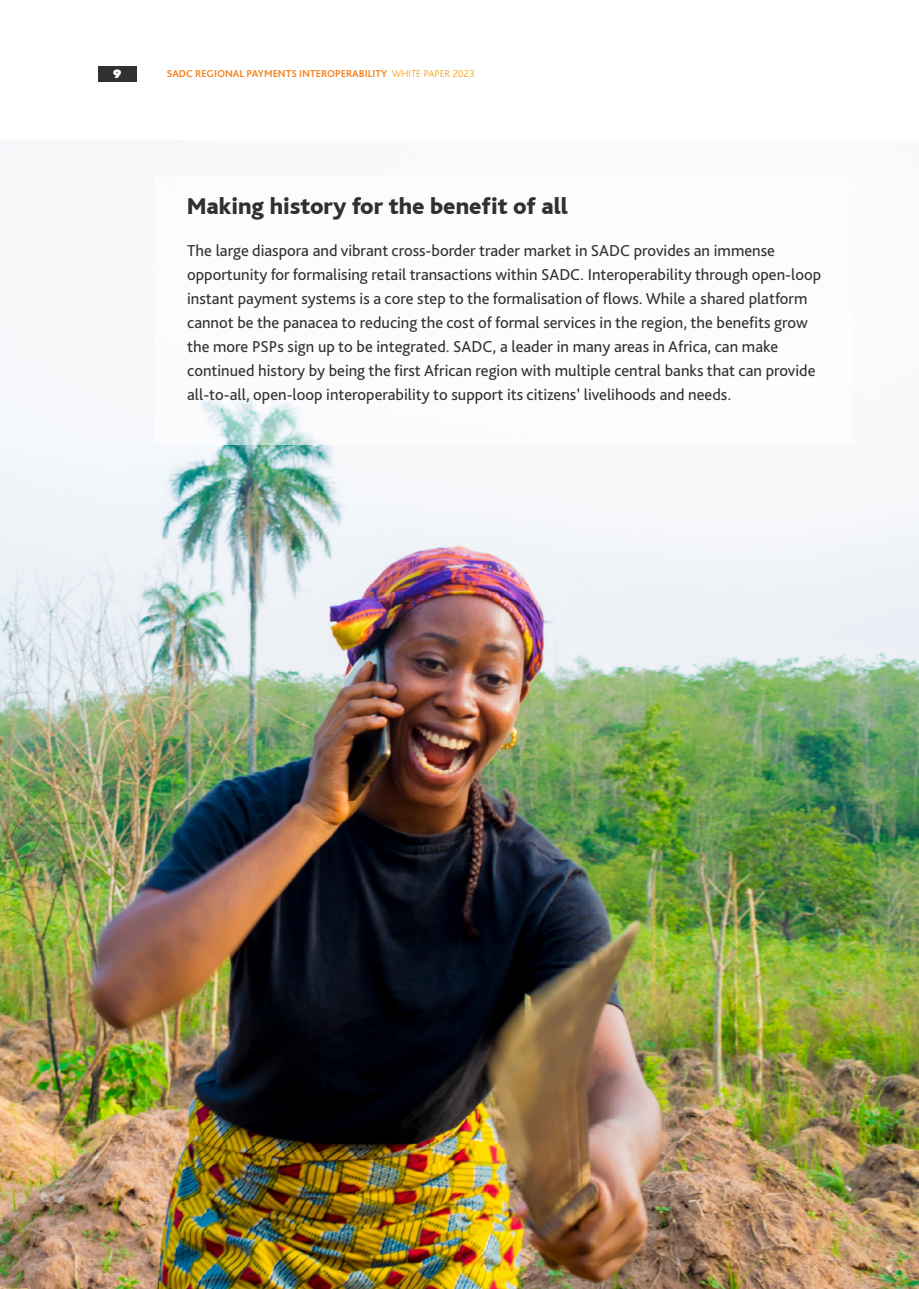
<style>
.page{position:relative;width:919px;height:1289px;background:#fff}
.page>*{position:absolute;margin:0;border:0;box-sizing:border-box;transform-origin:0 0}
.HeadBodyText_White{font:800 24px "Bliss";color:#2f3131}
.Body_Text_White{font:16.5px/24px "Bliss Pro";color:#2f3131}
.t1{font:900 12px "Rubik";color:#fff}
.t2{font:700 10.5px "Bliss Pro";color:#f58220}
.s1{font-family:"Bliss";font-weight:300;color:#f9a51b}
</style>
<div class="page">
<img style="left:34px;top:403px;width:884px;height:885px">
<img style="left:0;top:389px;width:34px;height:899px">
<div style="left:154px;top:176px;width:699px;height:269px;background:#fff"></div>
<div style="left:98px;top:66px;width:39px;height:16px;background:#303030"></div>
<p class="t1" style="left:113px;top:67px;width:10px">9</p>
<p class="t2" style="left:167px;top:67px;width:309px">SADC REGIONAL PAYMENTS INTEROPERABILITY <span class="s1">WHITE PAPER 2023</span></p>
<p class="HeadBodyText_White" style="left:187px;top:193px;width:382px">Making history for the benefit of all</p>
<p class="Body_Text_White" style="left:187px;top:239px;width:635px">The large diaspora and vibrant cross-border trader market in SADC provides an immense opportunity for formalising retail transactions within SADC. Interoperability through open-loop instant payment systems is a core step to the formalisation of flows. While a shared platform cannot be the panacea to reducing the cost of formal services in the region, the benefits grow the more PSPs sign up to be integrated. SADC, a leader in many areas in Africa, can make continued history by being the first African region with multiple central banks that can provide all-to-all, open-loop interoperability to support its citizens’ livelihoods and needs.</p>
</div>
